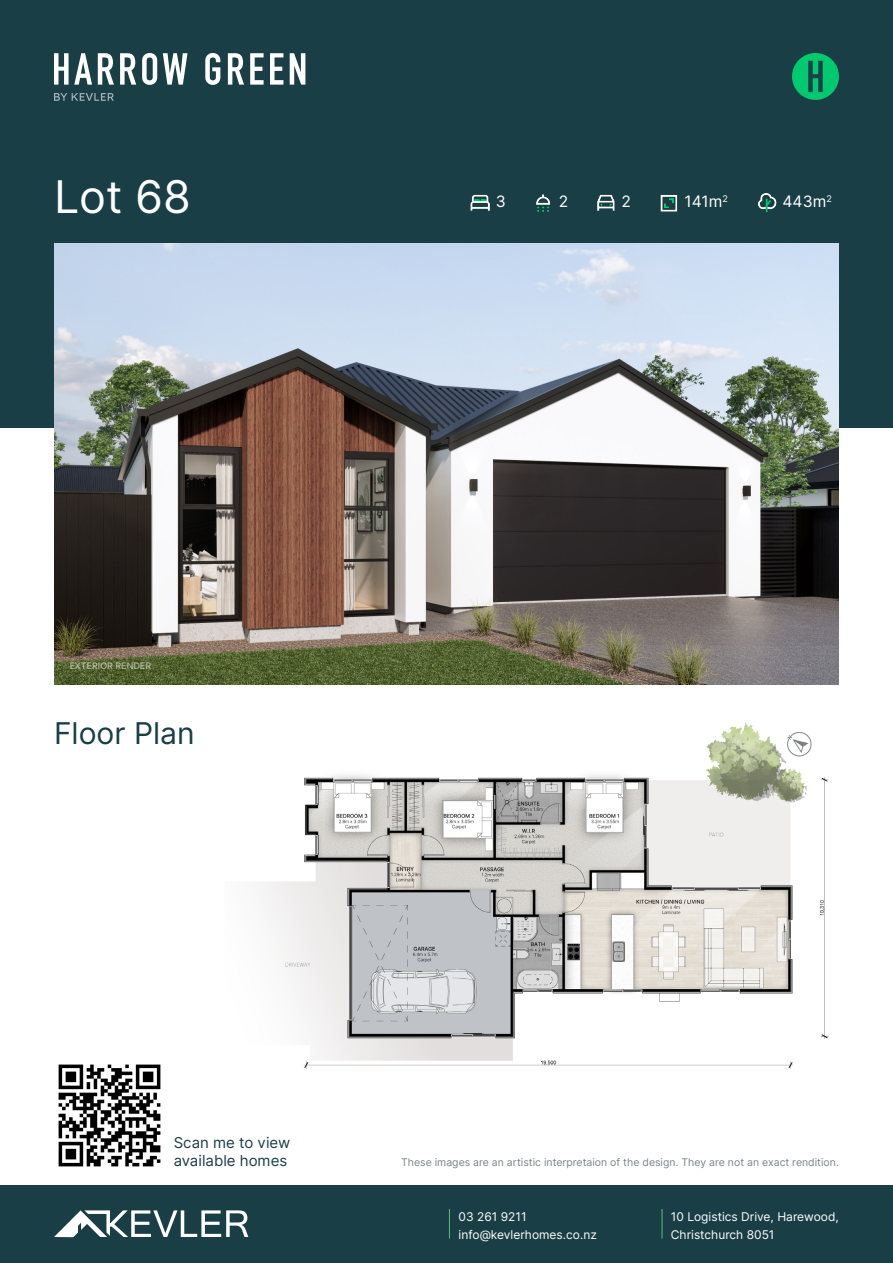
<style>
.page{position:relative;width:893px;height:1263px;background:#fff}
.page>*{position:absolute;margin:0;border:0;box-sizing:border-box;transform-origin:0 0}
.t1{font:45px "Inter";color:#fff}
.t2{font:30px "Inter";color:#1a3e45}
.t3{font:15.75px "Inter";color:#fff}
.t4{font:15px/18px "Inter";color:#1a3e45}
.t5{font:12px/18px "Inter";color:#fff}
.t6{font:10.5px "Inter";color:#7a848b}
.t7{font:9px "Inter";color:#fff}
</style>
<div class="page">
<div style="left:0;top:1185px;width:893px;height:78px;background:#1a3e45"></div>
<div style="left:0;top:0;width:893px;height:427px;background:#1a3e45"></div>
<img style="left:260px;top:722px;width:569px;height:347px">
<img style="left:54px;top:243px;width:785px;height:442px">
<svg style="left:54px;top:1210px;width:194px;height:27px"></svg>
<svg style="left:662px;top:1209px;width:1px;height:29px"></svg>
<svg style="left:449px;top:1209px;width:1px;height:29px"></svg>
<svg style="left:290px;top:53px;width:15px;height:32px"></svg>
<svg style="left:270px;top:53px;width:13px;height:32px"></svg>
<svg style="left:250px;top:53px;width:14px;height:32px"></svg>
<svg style="left:228px;top:53px;width:16px;height:32px"></svg>
<svg style="left:205px;top:53px;width:15px;height:32px"></svg>
<svg style="left:163px;top:53px;width:25px;height:32px"></svg>
<svg style="left:142px;top:53px;width:15px;height:32px"></svg>
<svg style="left:120px;top:53px;width:16px;height:32px"></svg>
<svg style="left:98px;top:53px;width:16px;height:32px"></svg>
<svg style="left:54px;top:53px;width:38px;height:32px"></svg>
<svg style="left:54px;top:93px;width:60px;height:8px"></svg>
<img style="left:660px;top:195px;width:18px;height:17px">
<img style="left:536px;top:194px;width:14px;height:18px">
<img style="left:597px;top:194px;width:18px;height:17px">
<img style="left:758px;top:193px;width:19px;height:20px">
<img style="left:470px;top:194px;width:20px;height:17px">
<div style="left:792px;top:53px;width:47px;height:47px;background:#00c970;border-radius:50%"></div>
<svg style="left:808px;top:61px;width:15px;height:31px"></svg>
<img style="left:58px;top:1064px;width:103px;height:103px">
<p class="t1" style="left:54px;top:164px;width:138px">Lot 68</p>
<p class="t3" style="left:496px;top:190px;width:11px">3</p>
<p class="t3" style="left:559px;top:190px;width:11px">2</p>
<p class="t3" style="left:622px;top:190px;width:11px">2</p>
<p class="t3" style="left:782px;top:190px;width:51px">443m<sup>2</sup></p>
<p class="t3" style="left:684px;top:190px;width:45px">141m<sup>2</sup></p>
<p class="t7" style="left:69px;top:659px;width:83px">EXTERIOR RENDER</p>
<p class="t2" style="left:54px;top:711px;width:142px">Floor Plan</p>
<p class="t4" style="left:174px;top:1133px;width:118px">Scan me to view available homes</p>
<p class="t6" style="left:401px;top:1154px;width:439px">These images are an artistic interpretaion of the design. They are not an exact rendition.</p>
<p class="t5" style="left:459px;top:1207px;width:70px">03 261 9211</p>
<p class="t5" style="left:459px;top:1225px;width:140px">info@kevlerhomes.co.nz</p>
<p class="t5" style="left:671px;top:1207px;width:169px">10 Logistics Drive, Harewood,<br>Christchurch 8051</p>
</div>
